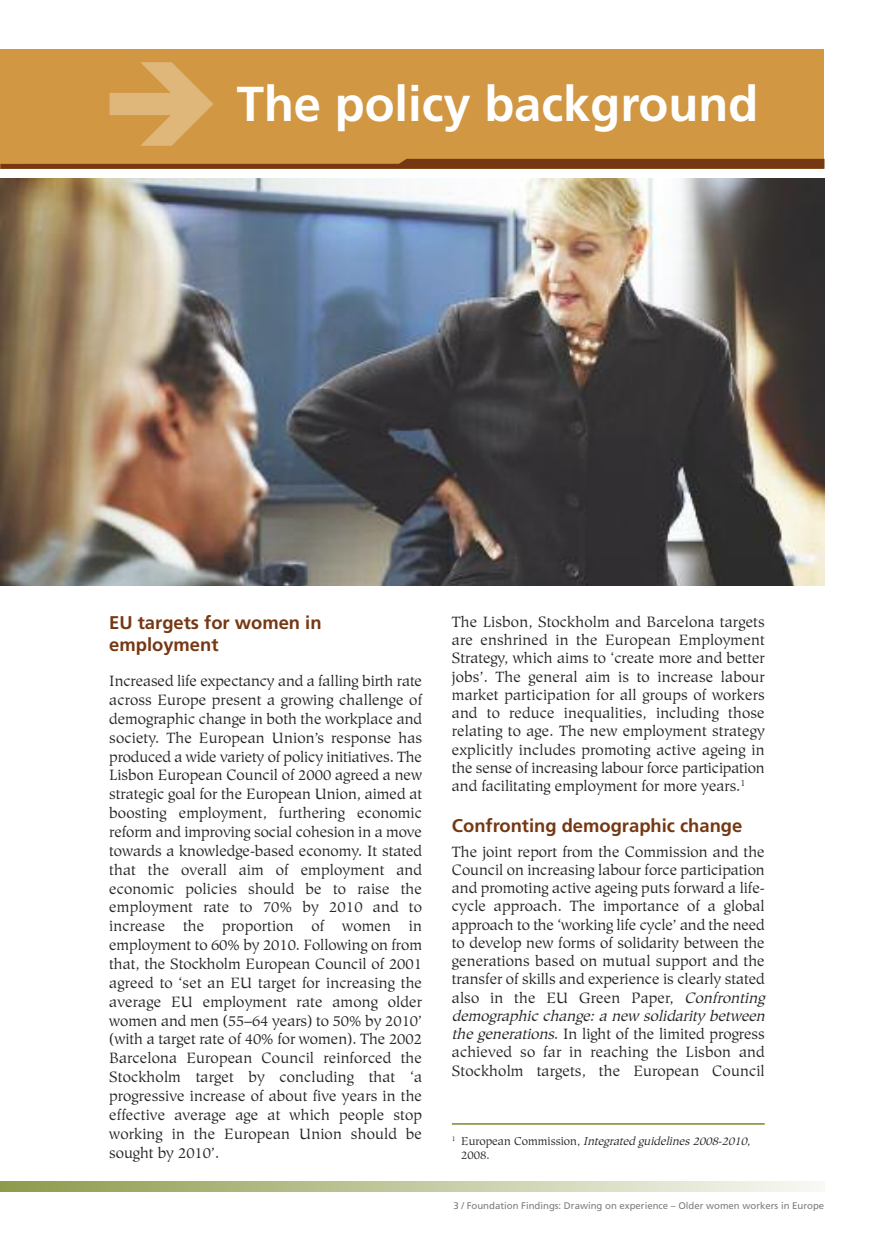
<style>
.page{position:relative;width:874px;height:1241px;background:#fff}
.page>*{position:absolute;margin:0;border:0;box-sizing:border-box;transform-origin:0 0}
.t1{font:700 49px "Frutiger";color:#fff}
.t2{font:700 18.38px/21.5px "Frutiger";color:#753813}
.t3{font:14.88px/18.9px "Hiroshige";color:#272627;text-align:justify}
.t4{font:italic 11.38px/14px "Hiroshige";color:#272627}
.t5{font:9.62px "Frutiger";color:#7d7d7d}
.s1{font-style:italic}
.s2{font-style:normal}
</style>
<div class="page">
<div style="left:0;top:50px;width:823px;height:119px;background:#d29742"></div>
<img style="left:0;top:179px;width:823px;height:406px">
<svg style="left:0;top:1181px;width:823px;height:10px;background:#c3c99f"></svg>
<svg style="left:0;top:159px;width:824px;height:10px"></svg>
<hr style="left:451px;top:1122px;width:313px;height:2px;background:#8e9b4b">
<h1 class="t1" style="left:237px;top:84px;width:523px">The policy background</h1>
<p class="t2" style="left:109px;top:613px;width:214px">EU targets for women in employment</p>
<p class="t3" style="left:109px;top:672px;width:314px">Increased life expectancy and a falling birth rate across Europe present a growing challenge of demographic change in both the workplace and society. The European Union’s response has produced a wide variety of policy initiatives. The Lisbon European Council of 2000 agreed a new strategic goal for the European Union, aimed at boosting employment, furthering economic reform and improving social cohesion in a move towards a knowledge-based economy. It stated that the overall aim of employment and economic policies should be to raise the employment rate to 70% by 2010 and to increase the proportion of women in employment to 60% by 2010. Following on from that, the Stockholm European Council of 2001 agreed to ‘set an EU target for increasing the average EU employment rate among older women and men (55–64 years) to 50% by 2010’ (with a target rate of 40% for women). The 2002<br>Barcelona European Council reinforced the Stockholm target by concluding that ‘a progressive increase of about five years in the effective average age at which people stop working in the European Union should be sought by 2010’.</p>
<p class="t3" style="left:451px;top:614px;width:314px;line-height:18.2px">The Lisbon, Stockholm and Barcelona targets are enshrined in the European Employment Strategy, which aims to ‘create more and better jobs’. The general aim is to increase labour market participation for all groups of workers and to reduce inequalities, including those relating to age. The new employment strategy explicitly includes promoting active ageing in the sense of increasing labour force participation and facilitating employment for more years.<sup>1</sup></p>
<p class="t2" style="left:451px;top:816px;width:292px">Confronting demographic change</p>
<p class="t3" style="left:451px;top:843px;width:317px;line-height:18.2px;text-align:left">The joint report from the Commission and the Council on increasing labour force participation and promoting active ageing puts forward a life&shy;cycle approach. The importance of a global approach to the ‘working life cycle’ and the need to develop new forms of solidarity between the generations based on mutual support and the transfer of skills and experience is clearly stated also in the EU Green Paper, <span class="s1">Confronting demographic change: a new solidarity between thegenerations</span>. In light of the limited progress achieved so far in reaching the Lisbon and Stockholm targets, the European Council</p>
<p class="t4" style="left:461px;top:1134px;width:290px;text-indent:-9px"><sup>1</sup> <span class="s2">European Commission,</span> Integrated guidelines2008-2010<span class="s2">,<br>2008.</span></p>
<p class="t5" style="left:453px;top:1200px;width:372px">3 / Foundation Findings: Drawing on experience – Older women workers in Europe</p>
</div>
